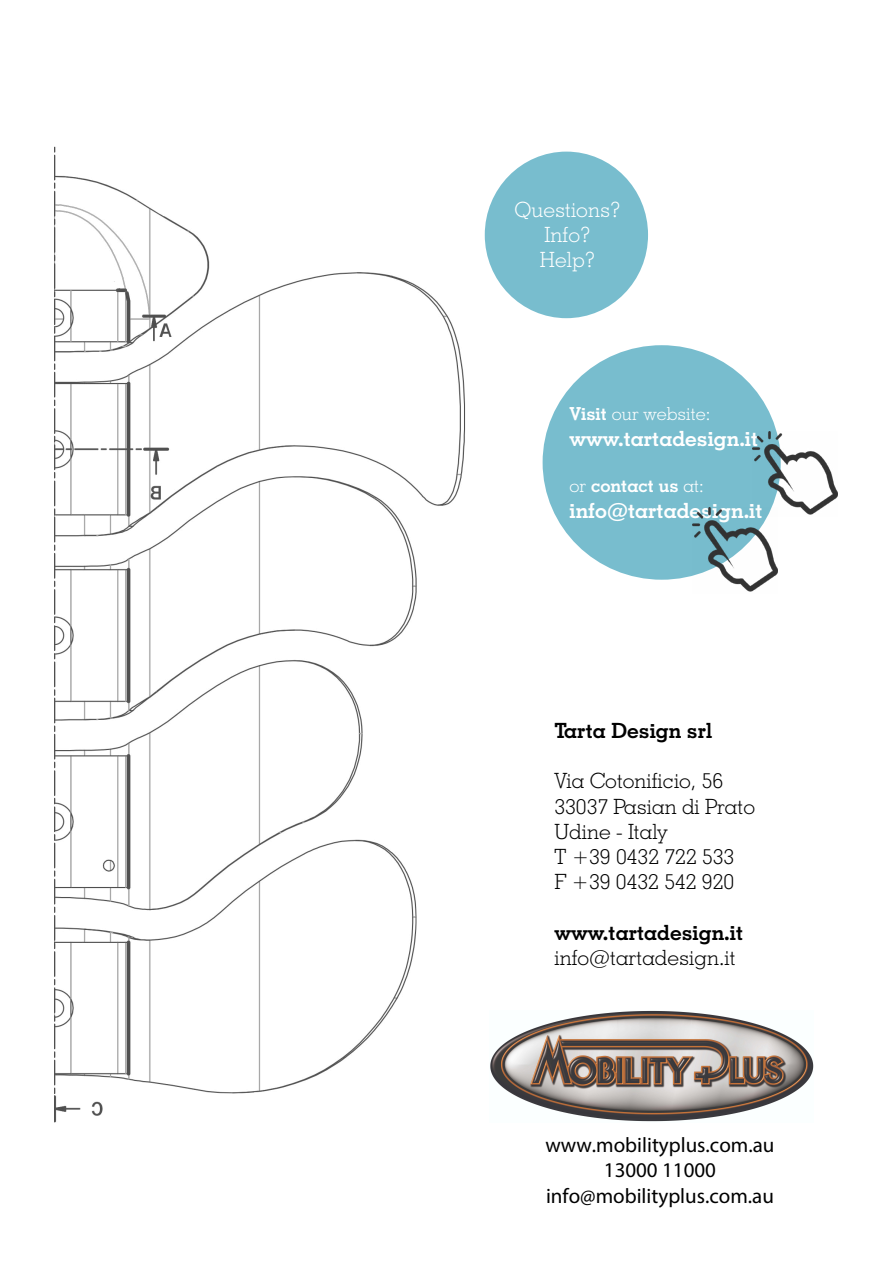
<style>
.page{position:relative;width:893px;height:1263px;background:#fff}
.page>*{position:absolute;margin:0;border:0;box-sizing:border-box;transform-origin:0 0}
.t1{font:300 21px/25.2px "Geometric Slab 703 BT";color:#000}
.t2{font:21px/25.2px "Myriad Pro";color:#000;text-align:center}
.t3{font:700 21px "Geometric Slab 703 BT";color:#fff}
.t4{font:700 21px "Geometric Slab 703 BT";color:#000}
.t5{font:300 21px/25.2px "Geometric Slab 703 BT";color:#fff;text-align:center}
.t6{font:300 18px "Geometric Slab 703 BT";color:#fff}
.t7{font:700 18px "Geometric Slab 703 BT";color:#fff}
.s1{font-weight:700}
.s2{font-weight:300}
</style>
<div class="page">
<img style="left:54px;top:146px;width:411px;height:977px">
<div style="left:485px;top:152px;width:163px;height:166px;background:#78bdce;border-radius:50%"></div>
<div style="left:543px;top:345px;width:238px;height:235px;background:#78bdce;border-radius:50%"></div>
<img style="left:752px;top:431px;width:86px;height:84px">
<img style="left:692px;top:508px;width:85px;height:84px">
<img style="left:490px;top:1011px;width:324px;height:111px">
<p class="t5" style="left:514px;top:197px;width:108px">Questions?<br>Info?<br>Help?</p>
<p class="t6" style="left:570px;top:403px;width:142px"><span class="s1">Visit</span> our website:</p>
<p class="t3" style="left:570px;top:425px;width:190px">www.tartadesign.it</p>
<p class="t7" style="left:570px;top:475px;width:136px"><span class="s2">or</span> contact us <span class="s2">at:</span></p>
<p class="t3" style="left:570px;top:497px;width:194px">info@tartadesign.it</p>
<p class="t4" style="left:554px;top:718px;width:159px">Tarta Design srl</p>
<p class="t1" style="left:554px;top:768px;width:202px">Via Cotonificio, 56<br>33037 Pasian di Prato<br>Udine - Italy<br>T +39 0432 722 533<br>F +39 0432 542 920</p>
<p class="t4" style="left:554px;top:919px;width:190px">www.tartadesign.it</p>
<p class="t1" style="left:554px;top:945px;width:183px">info@tartadesign.it</p>
<p class="t2" style="left:545px;top:1132px;width:230px">www.mobilityplus.com.au<br>13000 11000 info@mobilityplus.com.au</p>
</div>
